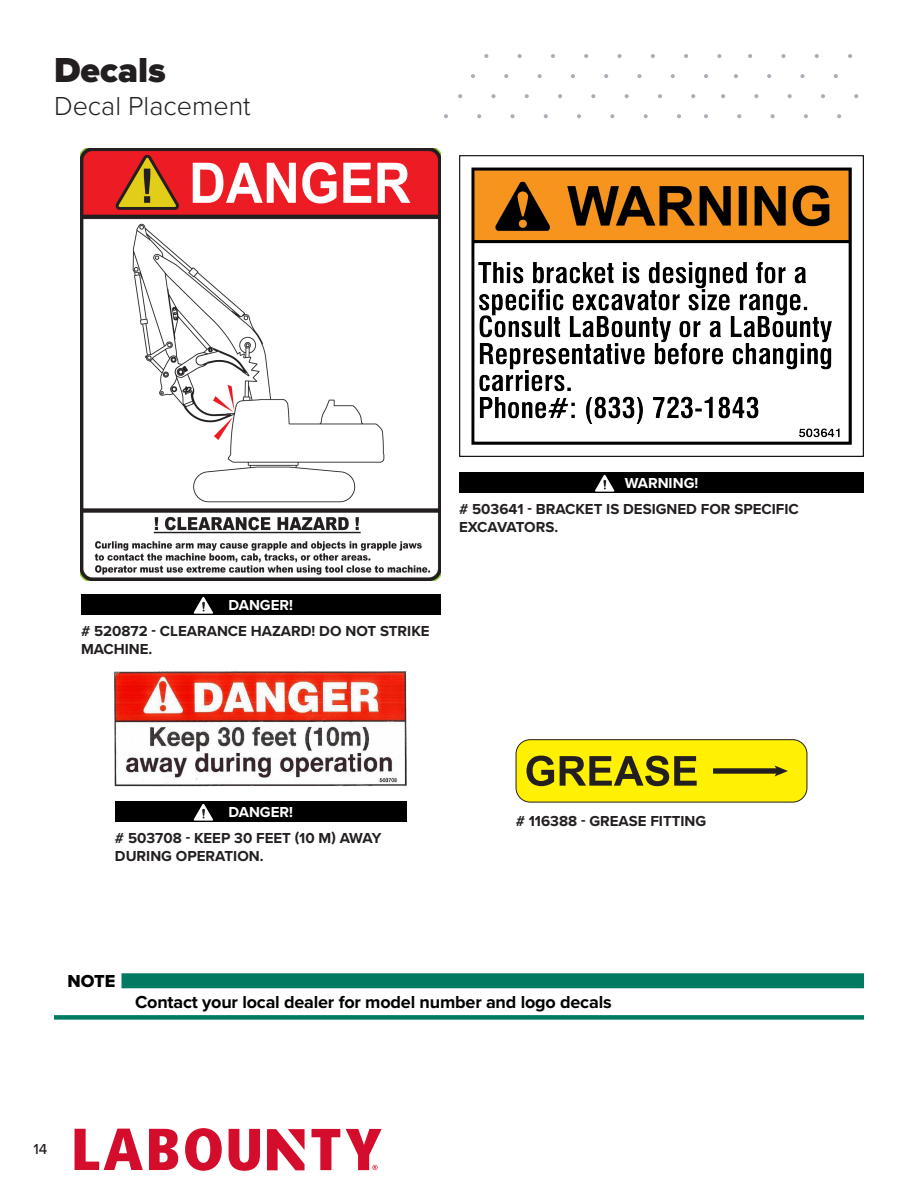
<style>
.page{position:relative;width:918px;height:1188px;background:#fff}
.page>*{position:absolute;margin:0;border:0;box-sizing:border-box;transform-origin:0 0}
.Chapter_Heading__no_ToC{font:900 36px "Proxima Nova";color:#231f20}
.Chapter_Subheader{font:300 27px "Proxima Nova";color:#231f20}
.Important___Note{font:700 18px "Proxima Nova";color:#000}
.Note_Header{font:18px "Proxima Nova Extrabld";color:#000}
.Decal_Description{font:700 15px/18px "Proxima Nova";color:#231f20}
.Call_Outs{font:700 15px "Proxima Nova";color:#fff}
.t1{font:500 15px "Proxima Nova";color:#231f20}
</style>
<div class="page">
<img style="left:115px;top:672px;width:292px;height:115px">
<img style="left:459px;top:155px;width:405px;height:301px">
<div style="left:516px;top:740px;width:291px;height:62px;background:#fff101;border-radius:14px"></div>
<div style="left:516px;top:739px;width:291px;height:63px;border:1px solid #231f20;border-radius:14px"></div>
<svg style="left:526px;top:756px;width:28px;height:30px"></svg>
<svg style="left:560px;top:756px;width:137px;height:30px"></svg>
<div style="left:713px;top:768px;width:65px;height:6px;background:#231f20"></div>
<svg style="left:775px;top:766px;width:13px;height:10px"></svg>
<div style="left:122px;top:973px;width:742px;height:15px;background:#007a61"></div>
<div style="left:54px;top:1015px;width:810px;height:5px;background:#007a61"></div>
<div style="left:115px;top:801px;width:292px;height:20px;background:#000"></div>
<svg style="left:194px;top:804px;width:19px;height:17px"></svg>
<div style="left:81px;top:594px;width:360px;height:21px;background:#000"></div>
<svg style="left:194px;top:597px;width:19px;height:17px"></svg>
<div style="left:459px;top:472px;width:405px;height:20px;background:#000"></div>
<svg style="left:595px;top:475px;width:19px;height:17px"></svg>
<img style="left:81px;top:148px;width:360px;height:433px">
<svg style="left:748px;top:54px;width:4px;height:4px"></svg>
<svg style="left:781px;top:54px;width:5px;height:4px"></svg>
<svg style="left:815px;top:54px;width:4px;height:4px"></svg>
<svg style="left:848px;top:54px;width:4px;height:4px"></svg>
<svg style="left:734px;top:74px;width:4px;height:4px"></svg>
<svg style="left:767px;top:74px;width:4px;height:4px"></svg>
<svg style="left:800px;top:74px;width:5px;height:4px"></svg>
<svg style="left:834px;top:74px;width:4px;height:4px"></svg>
<svg style="left:721px;top:94px;width:4px;height:4px"></svg>
<svg style="left:754px;top:94px;width:4px;height:4px"></svg>
<svg style="left:788px;top:94px;width:4px;height:4px"></svg>
<svg style="left:821px;top:94px;width:4px;height:4px"></svg>
<svg style="left:854px;top:94px;width:4px;height:4px"></svg>
<svg style="left:704px;top:114px;width:4px;height:4px"></svg>
<svg style="left:737px;top:114px;width:4px;height:4px"></svg>
<svg style="left:771px;top:114px;width:4px;height:4px"></svg>
<svg style="left:804px;top:114px;width:4px;height:4px"></svg>
<svg style="left:837px;top:114px;width:4px;height:4px"></svg>
<svg style="left:471px;top:74px;width:4px;height:4px"></svg>
<svg style="left:504px;top:74px;width:4px;height:4px"></svg>
<svg style="left:538px;top:74px;width:4px;height:4px"></svg>
<svg style="left:571px;top:74px;width:4px;height:4px"></svg>
<svg style="left:604px;top:74px;width:4px;height:4px"></svg>
<svg style="left:637px;top:74px;width:5px;height:4px"></svg>
<svg style="left:671px;top:74px;width:4px;height:4px"></svg>
<svg style="left:704px;top:74px;width:4px;height:4px"></svg>
<svg style="left:484px;top:54px;width:4px;height:4px"></svg>
<svg style="left:518px;top:54px;width:4px;height:4px"></svg>
<svg style="left:551px;top:54px;width:4px;height:4px"></svg>
<svg style="left:584px;top:54px;width:4px;height:4px"></svg>
<svg style="left:617px;top:54px;width:5px;height:4px"></svg>
<svg style="left:651px;top:54px;width:4px;height:4px"></svg>
<svg style="left:684px;top:54px;width:4px;height:4px"></svg>
<svg style="left:717px;top:54px;width:4px;height:4px"></svg>
<svg style="left:444px;top:114px;width:4px;height:4px"></svg>
<svg style="left:477px;top:114px;width:4px;height:4px"></svg>
<svg style="left:510px;top:114px;width:5px;height:4px"></svg>
<svg style="left:544px;top:114px;width:4px;height:4px"></svg>
<svg style="left:577px;top:114px;width:4px;height:4px"></svg>
<svg style="left:610px;top:114px;width:4px;height:4px"></svg>
<svg style="left:644px;top:114px;width:4px;height:4px"></svg>
<svg style="left:677px;top:114px;width:4px;height:4px"></svg>
<svg style="left:458px;top:94px;width:4px;height:4px"></svg>
<svg style="left:491px;top:94px;width:5px;height:4px"></svg>
<svg style="left:525px;top:94px;width:4px;height:4px"></svg>
<svg style="left:558px;top:94px;width:4px;height:4px"></svg>
<svg style="left:591px;top:94px;width:4px;height:4px"></svg>
<svg style="left:625px;top:94px;width:4px;height:4px"></svg>
<svg style="left:658px;top:94px;width:4px;height:4px"></svg>
<svg style="left:691px;top:94px;width:4px;height:4px"></svg>
<svg style="left:267px;top:1129px;width:38px;height:41px"></svg>
<svg style="left:75px;top:1129px;width:68px;height:41px"></svg>
<svg style="left:149px;top:1129px;width:29px;height:41px"></svg>
<svg style="left:185px;top:1128px;width:37px;height:43px"></svg>
<svg style="left:229px;top:1129px;width:31px;height:42px"></svg>
<svg style="left:312px;top:1129px;width:28px;height:41px"></svg>
<svg style="left:346px;top:1129px;width:36px;height:41px"></svg>
<p class="Chapter_Heading__no_ToC" style="left:54px;top:44px;width:113px">Decals</p>
<p class="Chapter_Subheader" style="left:54px;top:86px;width:198px">Decal Placement</p>
<p class="Call_Outs" style="left:229px;top:594px;width:66px">DANGER!</p>
<p class="Decal_Description" style="left:81px;top:622px;width:350px"># 520872 - CLEARANCE HAZARD! DO NOT STRIKE<br>MACHINE.</p>
<p class="Call_Outs" style="left:625px;top:472px;width:75px">WARNING!</p>
<p class="Decal_Description" style="left:459px;top:500px;width:341px"># 503641 - BRACKET IS DESIGNED FOR SPECIFIC<br>EXCAVATORS.</p>
<p class="Call_Outs" style="left:229px;top:801px;width:66px">DANGER!</p>
<p class="Decal_Description" style="left:115px;top:829px;width:268px"># 503708 - KEEP 30 FEET (10 M) AWAY<br>DURING OPERATION.</p>
<p class="Note_Header" style="left:68px;top:967px;width:49px">NOTE</p>
<p class="Decal_Description" style="left:516px;top:811px;width:192px"># 116388 - GREASE FITTING</p>
<p class="Important___Note" style="left:135px;top:989px;width:478px">Contact your local dealer for model number and logo decals</p>
<p class="t1" style="left:33px;top:1138px;width:15px">14</p>
</div>
